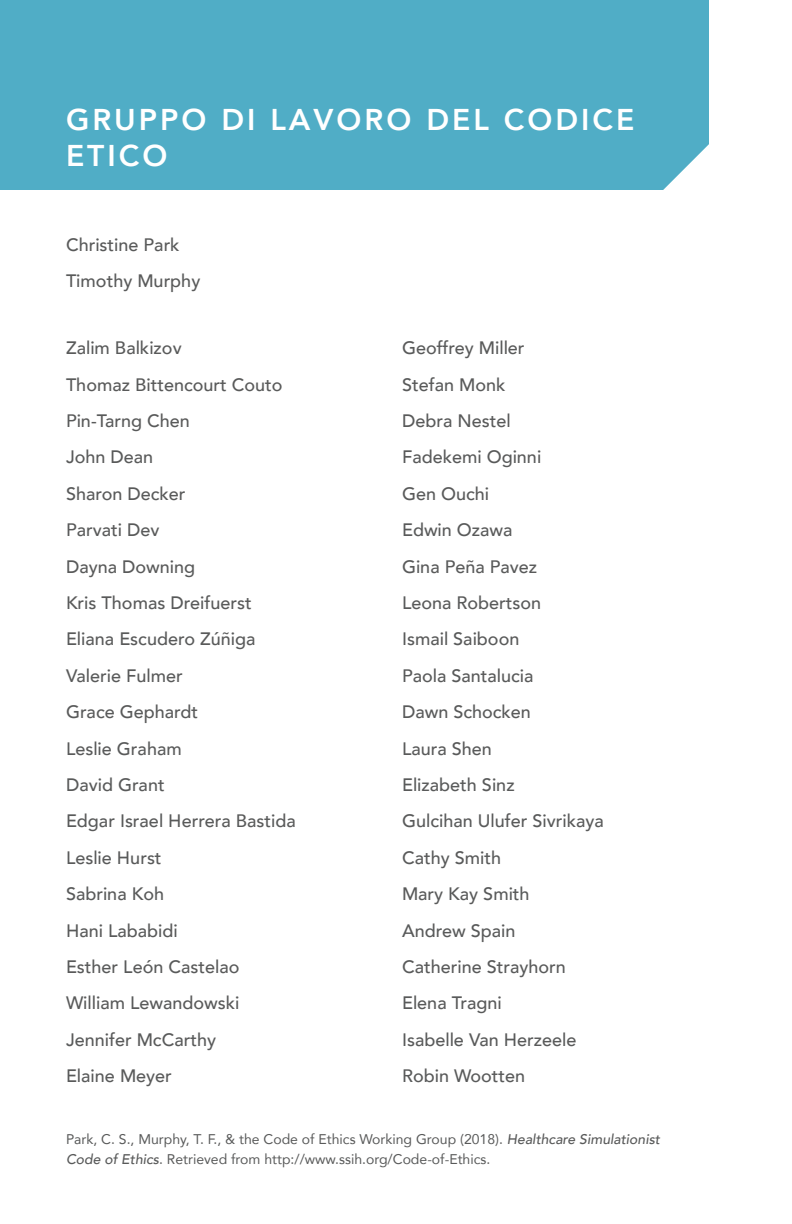
<style>
.page{position:relative;width:792px;height:1224px;background:#fff}
.page>*{position:absolute;margin:0;border:0;box-sizing:border-box;transform-origin:0 0}
.t1{font:800 30px/36px "Avenir";letter-spacing:.1em;color:#fff}
.t2{font:500 18px/36.4px "Avenir";color:#595a5a}
.t3{font:14px/20px "Avenir";color:#595a5a}
.s1{font-weight:500;font-style:italic}
</style>
<div class="page">
<div style="left:0;top:0;width:708px;height:189px;background:#50adc6"></div>
<svg style="left:655px;top:142px;width:54px;height:48px"></svg>
<h1 class="t1" style="left:66px;top:102px;width:570px">GRUPPO DI LAVORO DEL CODICE<br>ETICO</h1>
<p class="t2" style="left:66px;top:228px;width:136px">Christine Park<br>Timothy Murphy</p>
<p class="t2" style="left:66px;top:332px;width:231px">Zalim Balkizov<br>Thomaz Bittencourt Couto<br>Pin-Tarng Chen<br>John Dean<br>Sharon Decker<br>Parvati Dev<br>Dayna Downing<br>Kris Thomas Dreifuerst<br>Eliana Escudero Zúñiga<br>Valerie Fulmer<br>Grace Gephardt<br>Leslie Graham<br>David Grant<br>Edgar Israel Herrera Bastida<br>Leslie Hurst<br>Sabrina Koh<br>Hani Lababidi<br>Esther León Castelao<br>William Lewandowski<br>Jennifer McCarthy<br>Elaine Meyer</p>
<p class="t2" style="left:402px;top:332px;width:203px">Geoffrey Miller<br>Stefan Monk<br>Debra Nestel<br>Fadekemi Oginni<br>Gen Ouchi<br>Edwin Ozawa<br>Gina Peña Pavez<br>Leona Robertson<br>Ismail Saiboon<br>Paola Santalucia<br>Dawn Schocken<br>Laura Shen<br>Elizabeth Sinz<br>Gulcihan Ulufer Sivrikaya<br>Cathy Smith<br>Mary Kay Smith<br>Andrew Spain<br>Catherine Strayhorn<br>Elena Tragni<br>Isabelle Van Herzeele<br>Robin Wootten</p>
<p class="t3" style="left:66px;top:1130px;width:596px">Park, C. S., Murphy, T. F., &amp; the Code of Ethics Working Group (2018). <span class="s1">Healthcare Simulationist<br>Code of Ethics</span>. Retrieved from http://www.ssih.org/Code-of-Ethics.</p>
</div>
